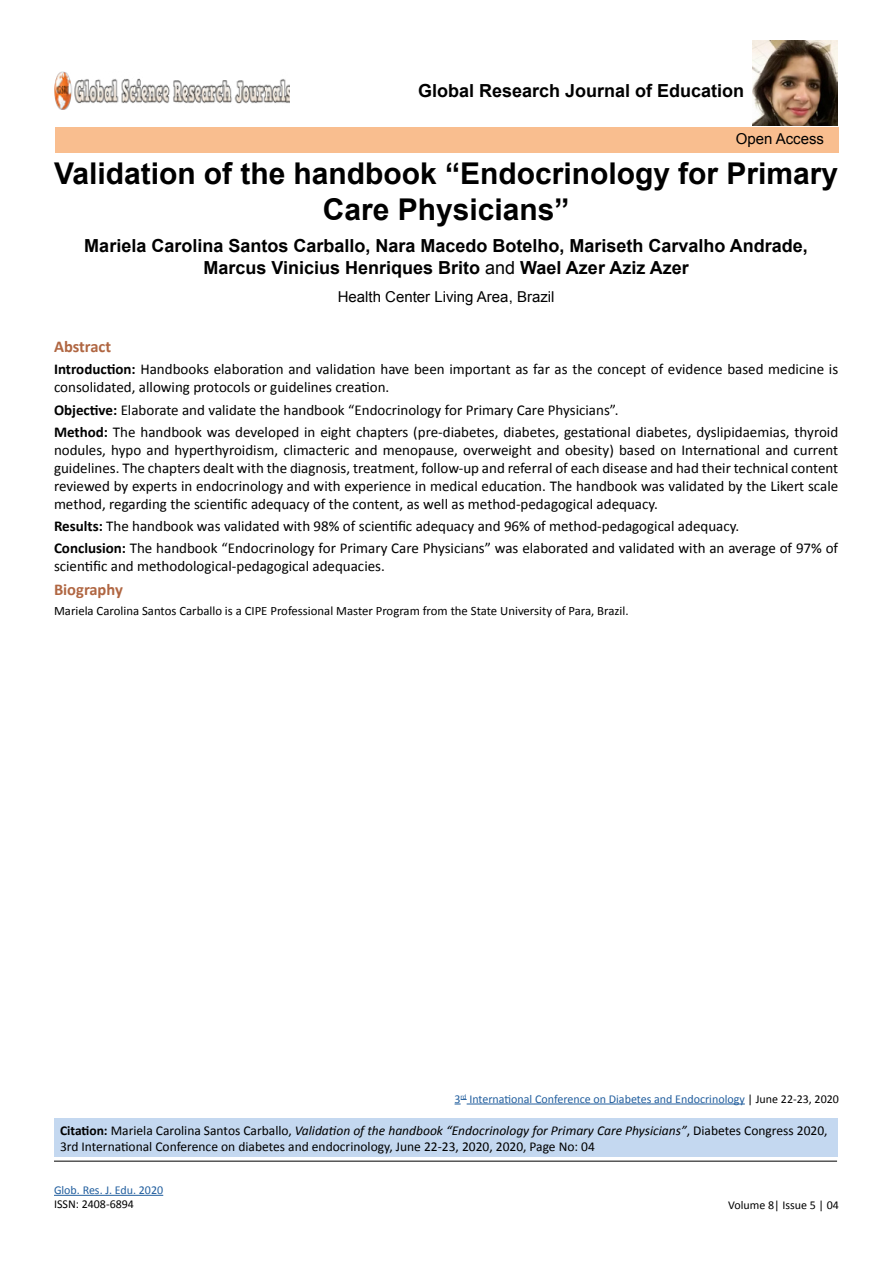
<style>
.page{position:relative;width:893px;height:1263px;background:#fff}
.page>*{position:absolute;margin:0;border:0;box-sizing:border-box;transform-origin:0 0}
.t1{font:700 30px/36px "Arial";color:#000;text-align:center}
.t2{font:700 18px/21.6px "Arial";color:#000;text-align:center}
.t3{font:700 16.5px "Calibri";color:#b06642}
.t4{font:15px/18px "Calibri";color:#000}
.t5{font:15px "Arial";color:#000}
.t6{font:13.5px/16.2px "Calibri";color:#000}
.t7{font:12.75px "Calibri";color:#000}
.t8{font:12px "Calibri";color:#215e9e}
.t9{font:12px "Calibri";color:#000}
.s1{font-weight:400}
.s2{font-weight:700}
.s3{color:#000}
.s4{font-style:italic}
</style>
<div class="page">
<div style="left:55px;top:127px;width:783px;height:26px;background:#f9be8f"></div>
<img style="left:55px;top:72px;width:235px;height:38px">
<hr style="left:54px;top:1195px;width:109px;height:1px;background:#215e9e">
<svg style="left:455px;top:1099px;width:12px;height:5px"></svg>
<hr style="left:467px;top:1103px;width:278px;height:1px;background:#215e9e">
<img style="left:752px;top:41px;width:85px;height:85px">
<hr style="left:54px;top:1161px;width:783px;height:1px;background:#000">
<div style="left:54px;top:1119px;width:783px;height:38px;background:#c4d8f0"></div>
<p class="t2" style="left:418px;top:81px;width:328px">Global Research Journal of Education</p>
<p class="t5" style="left:736px;top:129px;width:90px">Open Access</p>
<h1 class="t1" style="left:54px;top:156px;width:786px">Validation of the handbook “Endocrinology for Primary<br>Care Physicians”</h1>
<p class="t2" style="left:84px;top:236px;width:725px">Mariela Carolina Santos Carballo, Nara Macedo Botelho, Mariseth Carvalho Andrade,<br>Marcus Vinicius Henriques Brito <span class="s1">and</span> Wael Azer Aziz Azer</p>
<p class="t5" style="left:338px;top:287px;width:218px">Health Center Living Area, Brazil</p>
<p class="t3" style="left:54px;top:336px;width:59px">Abstract</p>
<p class="t4" style="left:54px;top:360px;width:786px"><span class="s2">Introduction:</span> Handbooks elaboration and validation have been important as far as the concept of evidence based medicine is consolidated, allowing protocols or guidelines creation.</p>
<p class="t4" style="left:54px;top:398px;width:786px;line-height:22.2px"><span class="s2">Objective:</span> Elaborate and validate the handbook “Endocrinology for Primary Care Physicians”.<br><span class="s2">Method:</span> The handbook was developed in eight chapters (pre-diabetes, diabetes, gestational diabetes, dyslipidaemias, thyroid</p>
<p class="t4" style="left:54px;top:441px;width:786px;text-align:justify">nodules, hypo and hyperthyroidism, climacteric and menopause, overweight and obesity) based on International and current guidelines. The chapters dealt with the diagnosis, treatment, follow-up and referral of each disease and had their technical content reviewed by experts in endocrinology and with experience in medical education. The handbook was validated by the Likert scale method, regarding the scientific adequacy of the content, as well as method-pedagogical adequacy.</p>
<p class="t4" style="left:54px;top:515px;width:786px;line-height:22.2px"><span class="s2">Results:</span> The handbook was validated with 98% of scientific adequacy and 96% of method-pedagogical adequacy.<br><span class="s2">Conclusion:</span> The handbook “Endocrinology for Primary Care Physicians” was elaborated and validated with an average of 97% of</p>
<p class="t4" style="left:54px;top:557px;width:332px">scientific and methodological-pedagogical adequacies.</p>
<p class="t3" style="left:54px;top:579px;width:70px">Biography</p>
<p class="t7" style="left:54px;top:603px;width:576px">Mariela Carolina Santos Carballo is a CIPE Professional Master Program from the State University of Para, Brazil.</p>
<p class="t8" style="left:455px;top:1091px;width:386px">3<sup>rd</sup> International Conference on Diabetes and Endocrinology <span class="s3">| June 22-23, 2020</span></p>
<p class="t6" style="left:60px;top:1122px;width:769px"><span class="s2">Citation:</span> Mariela Carolina Santos Carballo, <span class="s4">Validation of the handbook “Endocrinology for Primary Care Physicians”</span>, Diabetes Congress 2020,<br>3rd International Conference on diabetes and endocrinology, June 22-23, 2020, 2020, Page No: 04</p>
<p class="t8" style="left:54px;top:1182px;width:111px">Glob. Res. J. Edu. 2020</p>
<p class="t9" style="left:54px;top:1197px;width:82px">ISSN: 2408-6894</p>
<p class="t9" style="left:728px;top:1197px;width:112px">Volume 8| Issue 5 | 04</p>
</div>
